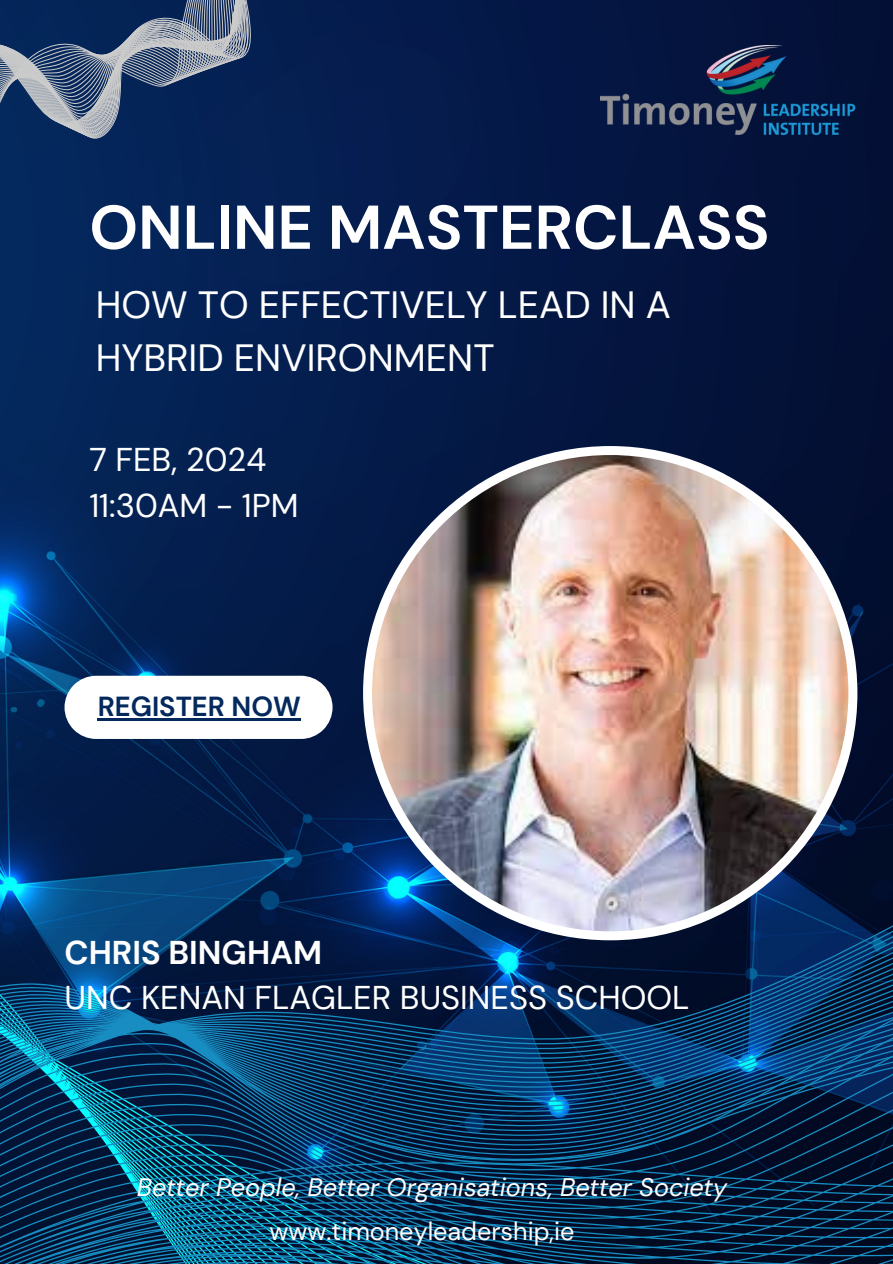
<style>
.page{position:relative;width:893px;height:1264px;background:#fff}
.page>*{position:absolute;margin:0;border:0;box-sizing:border-box;transform-origin:0 0}
.t1{font:700 61.65px "DM Sans";color:#fff}
.t2{font:37.95px/52.8px "DM Sans";color:#fff}
.t3{font:32.85px "DM Sans";color:#fff}
.t4{font:700 32.85px "DM Sans";color:#fff}
.t5{font:700 27.45px "DM Sans";color:#04295d}
.t6{font:italic 25.2px "DM Sans";color:#fff}
.t7{font:25.2px "DM Sans";color:#fff}
</style>
<div class="page">
<img style="left:0;top:0;width:892px;height:794px">
<svg style="left:0;top:794px;width:892px;height:469px;background:#05325b"></svg>
<img style="left:363px;top:446px;width:494px;height:494px">
<svg style="left:64px;top:675px;width:268px;height:64px"></svg>
<svg style="left:0;top:0;width:332px;height:232px;background:#1f3966"></svg>
<img style="left:600px;top:46px;width:263px;height:98px">
<hr style="left:98px;top:718px;width:203px;height:3px;background:#04295d">
<p class="t1" style="left:89px;top:188px;width:681px">ONLINE MASTERCLASS</p>
<p class="t2" style="left:96px;top:279px;width:576px">HOW TO EFFECTIVELY LEAD IN A<br>HYBRID ENVIRONMENT</p>
<p class="t3" style="left:89px;top:439px;width:178px">7 FEB, 2024</p>
<p class="t3" style="left:89px;top:485px;width:211px">11:30AM - 1PM</p>
<p class="t5" style="left:98px;top:689px;width:205px">REGISTER NOW</p>
<p class="t4" style="left:64px;top:931px;width:259px">CHRIS BINGHAM</p>
<p class="t3" style="left:64px;top:976px;width:626px">UNC KENAN FLAGLER BUSINESS SCHOOL</p>
<p class="t6" style="left:137px;top:1170px;width:591px">Better People, Better Organisations, Better Society</p>
<p class="t7" style="left:269px;top:1214px;width:306px">www.timoneyleadership,ie</p>
</div>
